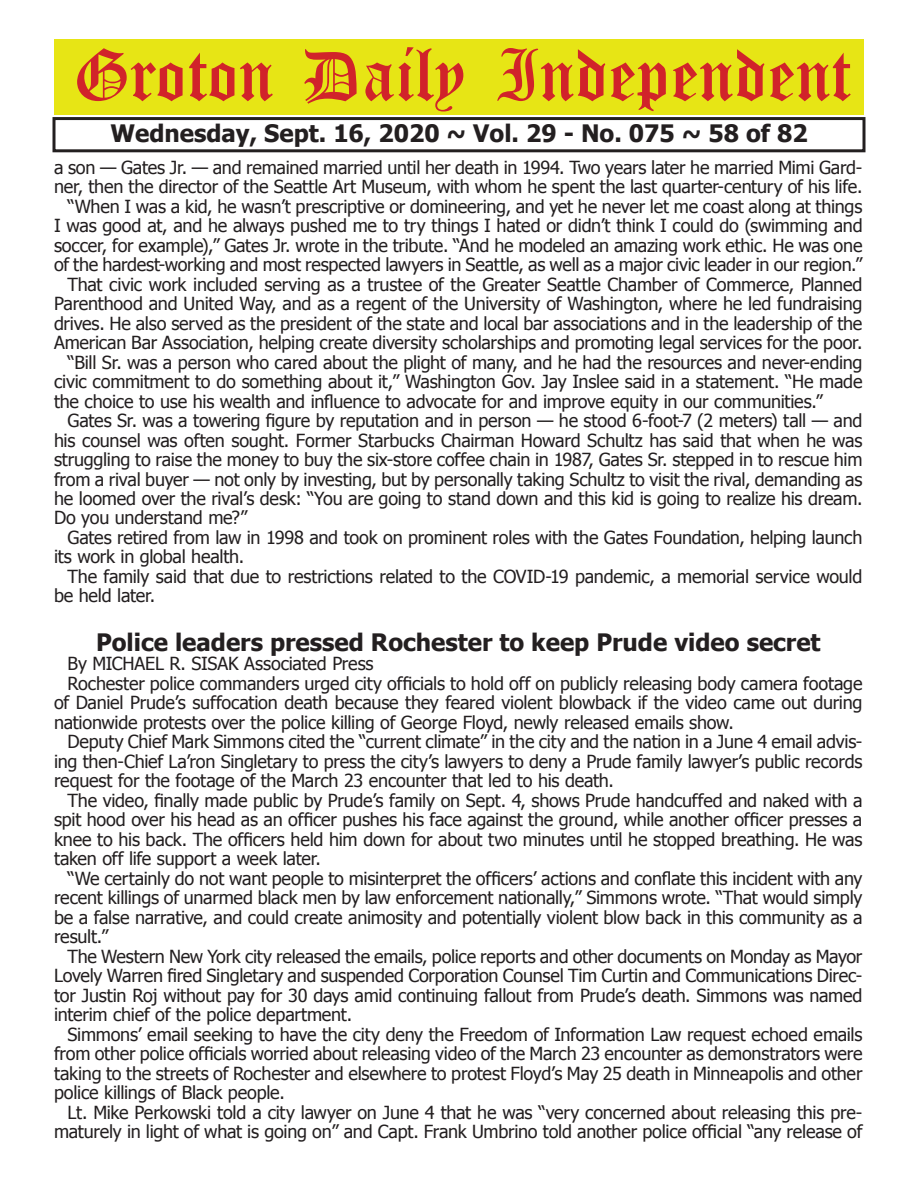
<style>
.page{position:relative;width:918px;height:1188px;background:#fff}
.page>*{position:absolute;margin:0;border:0;box-sizing:border-box;transform-origin:0 0}
.t1{font:54px "Old English Five";color:#d1232a}
.t2{font:700 24px "Tahoma";color:#231f20}
.t3{font:18px "Tahoma";letter-spacing:-.015em;color:#231f20}
</style>
<div class="page">
<div style="left:52px;top:117px;width:814px;height:35px;border:3px solid #231f20"></div>
<div style="left:54px;top:40px;width:810px;height:75px;background:#e7e515"></div>
<h1 class="t1" style="left:73px;top:50px;width:779px">Groton Daily Independent</h1>
<h2 class="t2" style="left:110px;top:116px;width:699px">Wednesday, Sept. 16, 2020 ~ Vol. 29 - No. 075 ~ 58 of 82</h2>
<p class="t3" style="left:54px;top:155px;width:810px">a son — Gates Jr. — and remained married until her death in 1994. Two years later he married Mimi Gard-</p>
<p class="t3" style="left:54px;top:174px;width:810px">ner, then the director of the Seattle Art Museum, with whom he spent the last quarter-century of his life.</p>
<p class="t3" style="left:68px;top:194px;width:796px">“When I was a kid, he wasn’t prescriptive or domineering, and yet he never let me coast along at things</p>
<p class="t3" style="left:54px;top:213px;width:810px">I was good at, and he always pushed me to try things I hated or didn’t think I could do (swimming and</p>
<p class="t3" style="left:54px;top:233px;width:810px">soccer, for example),” Gates Jr. wrote in the tribute. “And he modeled an amazing work ethic. He was one</p>
<p class="t3" style="left:54px;top:252px;width:810px">of the hardest-working and most respected lawyers in Seattle, as well as a major civic leader in our region.”</p>
<p class="t3" style="left:68px;top:272px;width:796px">That civic work included serving as a trustee of the Greater Seattle Chamber of Commerce, Planned</p>
<p class="t3" style="left:54px;top:291px;width:810px">Parenthood and United Way, and as a regent of the University of Washington, where he led fundraising</p>
<p class="t3" style="left:54px;top:311px;width:810px">drives. He also served as the president of the state and local bar associations and in the leadership of the</p>
<p class="t3" style="left:54px;top:330px;width:810px">American Bar Association, helping create diversity scholarships and promoting legal services for the poor.</p>
<p class="t3" style="left:68px;top:350px;width:797px">“Bill Sr. was a person who cared about the plight of many, and he had the resources and never-ending</p>
<p class="t3" style="left:54px;top:369px;width:810px">civic commitment to do something about it,” Washington Gov. Jay Inslee said in a statement. “He made</p>
<p class="t3" style="left:54px;top:389px;width:770px">the choice to use his wealth and influence to advocate for and improve equity in our communities.”</p>
<p class="t3" style="left:68px;top:408px;width:797px">Gates Sr. was a towering figure by reputation and in person — he stood 6-foot-7 (2 meters) tall — and</p>
<p class="t3" style="left:54px;top:428px;width:810px">his counsel was often sought. Former Starbucks Chairman Howard Schultz has said that when he was</p>
<p class="t3" style="left:54px;top:447px;width:810px">struggling to raise the money to buy the six-store coffee chain in 1987, Gates Sr. stepped in to rescue him</p>
<p class="t3" style="left:54px;top:467px;width:810px">from a rival buyer — not only by investing, but by personally taking Schultz to visit the rival, demanding as</p>
<p class="t3" style="left:54px;top:486px;width:810px">he loomed over the rival’s desk: “You are going to stand down and this kid is going to realize his dream.</p>
<p class="t3" style="left:54px;top:506px;width:195px">Do you understand me?”</p>
<p class="t3" style="left:68px;top:525px;width:797px">Gates retired from law in 1998 and took on prominent roles with the Gates Foundation, helping launch</p>
<p class="t3" style="left:54px;top:545px;width:192px">its work in global health.</p>
<p class="t3" style="left:68px;top:564px;width:796px">The family said that due to restrictions related to the COVID-19 pandemic, a memorial service would</p>
<p class="t3" style="left:54px;top:584px;width:103px">be held later.</p>
<h2 class="t2" style="left:96px;top:625px;width:726px">Police leaders pressed Rochester to keep Prude video secret</h2>
<p class="t3" style="left:68px;top:652px;width:308px">By MICHAEL R. SISAK Associated Press</p>
<p class="t3" style="left:68px;top:671px;width:796px">Rochester police commanders urged city officials to hold off on publicly releasing body camera footage</p>
<p class="t3" style="left:54px;top:691px;width:810px">of Daniel Prude’s suffocation death because they feared violent blowback if the video came out during</p>
<p class="t3" style="left:54px;top:710px;width:681px">nationwide protests over the police killing of George Floyd, newly released emails show.</p>
<p class="t3" style="left:68px;top:730px;width:796px">Deputy Chief Mark Simmons cited the “current climate” in the city and the nation in a June 4 email advis-</p>
<p class="t3" style="left:54px;top:749px;width:810px">ing then-Chief La’ron Singletary to press the city’s lawyers to deny a Prude family lawyer’s public records</p>
<p class="t3" style="left:54px;top:769px;width:561px">request for the footage of the March 23 encounter that led to his death.</p>
<p class="t3" style="left:68px;top:788px;width:797px">The video, finally made public by Prude’s family on Sept. 4, shows Prude handcuffed and naked with a</p>
<p class="t3" style="left:54px;top:808px;width:810px">spit hood over his head as an officer pushes his face against the ground, while another officer presses a</p>
<p class="t3" style="left:54px;top:827px;width:810px">knee to his back. The officers held him down for about two minutes until he stopped breathing. He was</p>
<p class="t3" style="left:54px;top:847px;width:269px">taken off life support a week later.</p>
<p class="t3" style="left:68px;top:866px;width:797px">“We certainly do not want people to misinterpret the officers’ actions and conflate this incident with any</p>
<p class="t3" style="left:54px;top:886px;width:810px">recent killings of unarmed black men by law enforcement nationally,” Simmons wrote. “That would simply</p>
<p class="t3" style="left:54px;top:905px;width:810px">be a false narrative, and could create animosity and potentially violent blow back in this community as a</p>
<p class="t3" style="left:54px;top:925px;width:56px">result.”</p>
<p class="t3" style="left:68px;top:944px;width:796px">The Western New York city released the emails, police reports and other documents on Monday as Mayor</p>
<p class="t3" style="left:54px;top:964px;width:810px">Lovely Warren fired Singletary and suspended Corporation Counsel Tim Curtin and Communications Direc-</p>
<p class="t3" style="left:54px;top:983px;width:810px">tor Justin Roj without pay for 30 days amid continuing fallout from Prude’s death. Simmons was named</p>
<p class="t3" style="left:54px;top:1003px;width:300px">interim chief of the police department.</p>
<p class="t3" style="left:68px;top:1022px;width:797px">Simmons’ email seeking to have the city deny the Freedom of Information Law request echoed emails</p>
<p class="t3" style="left:54px;top:1042px;width:810px">from other police officials worried about releasing video of the March 23 encounter as demonstrators were</p>
<p class="t3" style="left:54px;top:1061px;width:810px">taking to the streets of Rochester and elsewhere to protest Floyd’s May 25 death in Minneapolis and other</p>
<p class="t3" style="left:54px;top:1081px;width:232px">police killings of Black people.</p>
<p class="t3" style="left:68px;top:1100px;width:796px">Lt. Mike Perkowski told a city lawyer on June 4 that he was “very concerned about releasing this pre-</p>
<p class="t3" style="left:54px;top:1120px;width:810px">maturely in light of what is going on” and Capt. Frank Umbrino told another police official “any release of</p>
</div>
